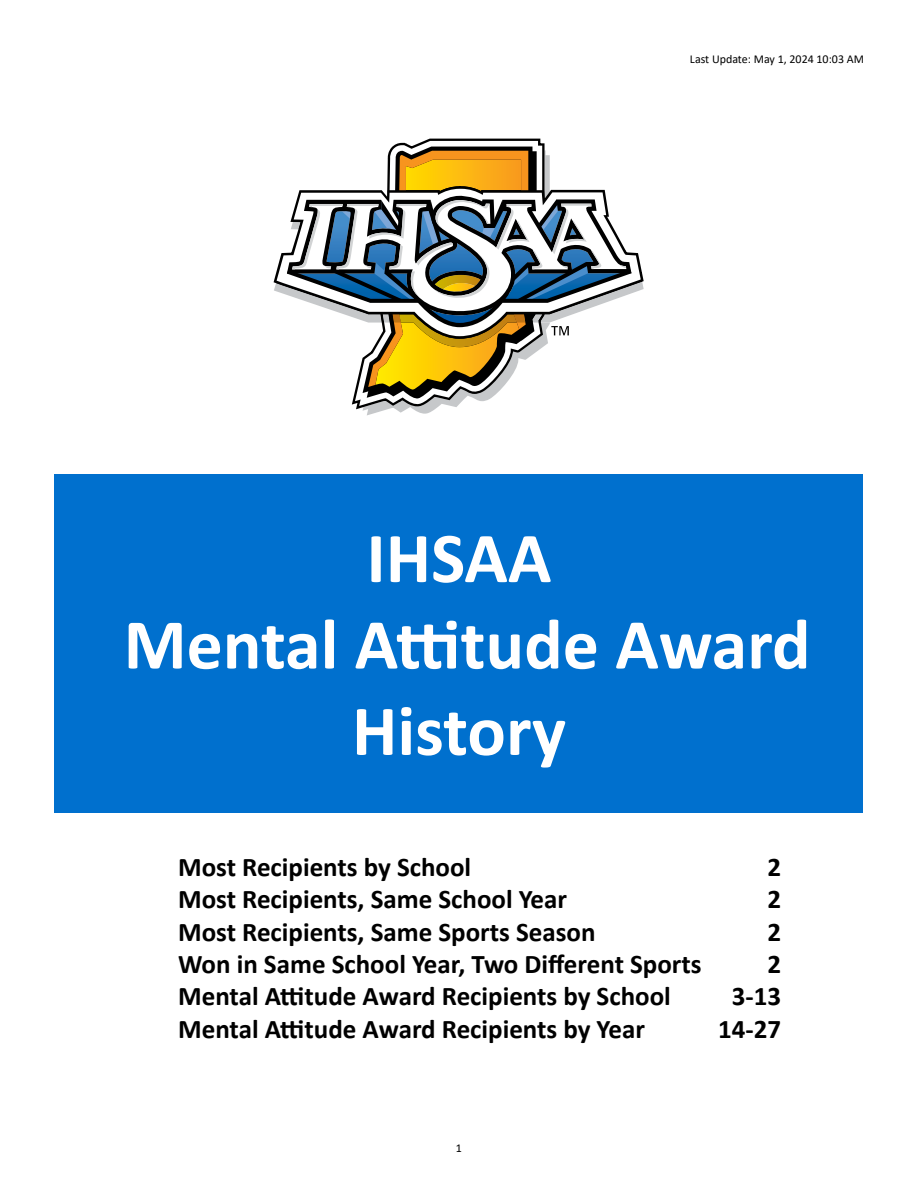
<style>
.page{position:relative;width:918px;height:1188px;background:#fff}
.page>*{position:absolute;margin:0;border:0;box-sizing:border-box;transform-origin:0 0}
.t1{font:700 72px/86.4px "Calibri";color:#fff;text-align:center}
.t2{font:700 27px "Calibri";color:#000}
.t3{font:12px "Calibri";color:#000}
</style>
<div class="page">
<div style="left:55px;top:475px;width:808px;height:338px;background:#0070ce"></div>
<svg style="left:352px;top:139px;width:193px;height:270px"></svg>
<svg style="left:355px;top:141px;width:187px;height:265px"></svg>
<svg style="left:274px;top:147px;width:370px;height:252px"></svg>
<p class="t3" style="left:690px;top:51px;width:176px">Last Update: May 1, 2024 10:03 AM</p>
<h1 class="t1" style="left:124px;top:514px;width:688px">IHSAA<br>Mental Attitude Award<br>History</h1>
<p class="t2" style="left:178px;top:848px;width:295px">Most Recipients by School</p>
<p class="t2" style="left:768px;top:848px;width:15px">2</p>
<p class="t2" style="left:178px;top:880px;width:390px">Most Recipients, Same School Year</p>
<p class="t2" style="left:768px;top:880px;width:15px">2</p>
<p class="t2" style="left:178px;top:913px;width:419px">Most Recipients, Same Sports Season</p>
<p class="t2" style="left:768px;top:913px;width:15px">2</p>
<p class="t2" style="left:178px;top:945px;width:525px">Won in Same School Year, Two Different Sports</p>
<p class="t2" style="left:768px;top:945px;width:15px">2</p>
<p class="t2" style="left:178px;top:977px;width:494px">Mental Attitude Award Recipients by School</p>
<p class="t2" style="left:732px;top:977px;width:51px">3-13</p>
<p class="t2" style="left:178px;top:1010px;width:468px">Mental Attitude Award Recipients by Year</p>
<p class="t2" style="left:718px;top:1010px;width:65px">14-27</p>
<p class="t3" style="left:456px;top:1140px;width:8px">1</p>
</div>
